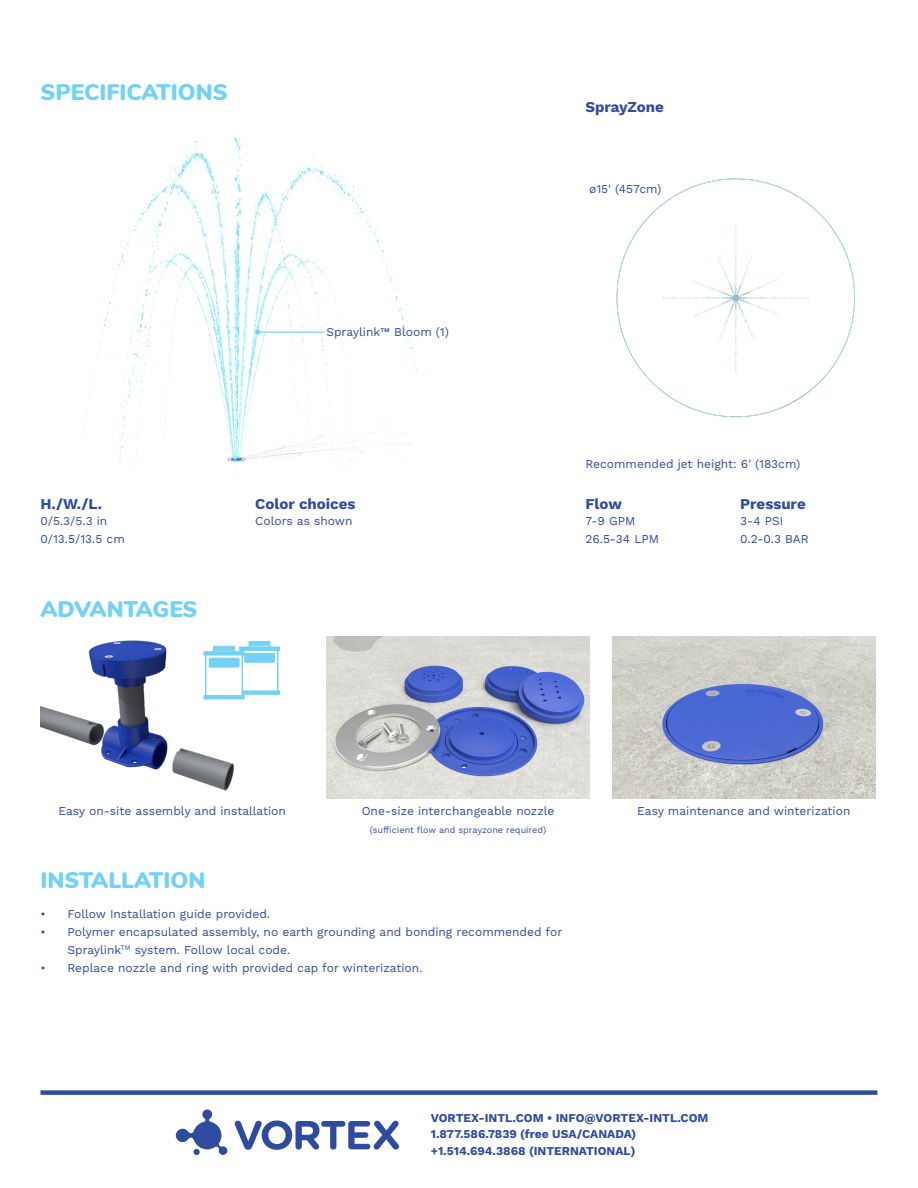
<style>
.page{position:relative;width:918px;height:1188px;background:#fff}
.page>*{position:absolute;margin:0;border:0;box-sizing:border-box;transform-origin:0 0}
.Sous-titre{font:900 22.5px "Nunito";color:#72d1f6}
.sous-sous-titre{font:700 15px "Work Sans";color:#2f4b9f}
.texte{font:12px/18px "Work Sans";color:#2f4b9f}
.bas_de_page{font:700 12px "Work Sans";color:#2f4b9f}
.texte-2{font:9px "Work Sans";color:#2f4b9f}
</style>
<div class="page">
<img style="left:40px;top:640px;width:208px;height:151px">
<img style="left:326px;top:637px;width:264px;height:162px">
<img style="left:612px;top:637px;width:264px;height:162px">
<svg style="left:176px;top:1110px;width:51px;height:45px"></svg>
<svg style="left:235px;top:1121px;width:164px;height:29px"></svg>
<div style="left:40px;top:1090px;width:838px;height:5px;background:#2f4b9f"></div>
<img style="left:82px;top:137px;width:344px;height:334px">
<hr style="left:258px;top:332px;width:66px;height:1px;background:#72d1f6">
<svg style="left:255px;top:330px;width:5px;height:5px"></svg>
<div style="left:240px;top:648px;width:39px;height:45px;background:#fff;border:2px solid #73d1f5"></div>
<div style="left:239px;top:647px;width:41px;height:4px;border:3px solid #73d1f5"></div>
<div style="left:239px;top:690px;width:41px;height:5px;border:3px solid #73d1f5"></div>
<div style="left:244px;top:653px;width:31px;height:10px;background:#73d1f5;border-radius:2px"></div>
<svg style="left:248px;top:641px;width:23px;height:7px"></svg>
<div style="left:205px;top:653px;width:38px;height:45px;background:#fff;border:2px solid #73d1f5"></div>
<div style="left:203px;top:651px;width:42px;height:5px;border:3px solid #73d1f5"></div>
<div style="left:203px;top:695px;width:42px;height:4px;border:3px solid #73d1f5"></div>
<div style="left:209px;top:658px;width:31px;height:10px;background:#73d1f5;border-radius:2px"></div>
<svg style="left:212px;top:646px;width:24px;height:7px"></svg>
<img style="left:616px;top:178px;width:239px;height:240px">
<p class="Sous-titre" style="left:40px;top:76px;width:189px">SPECIFICATIONS</p>
<p class="texte" style="left:326px;top:323px;width:124px">Spraylink™ Bloom (1)</p>
<p class="sous-sous-titre" style="left:40px;top:496px;width:63px">H./W./L.</p>
<p class="texte" style="left:40px;top:513px;width:68px">0/5.3/5.3 in</p>
<p class="texte" style="left:40px;top:531px;width:86px">0/13.5/13.5 cm</p>
<p class="Sous-titre" style="left:40px;top:592px;width:159px">ADVANTAGES</p>
<p class="sous-sous-titre" style="left:255px;top:496px;width:102px">Color choices</p>
<p class="texte" style="left:255px;top:513px;width:99px">Colors as shown</p>
<p class="sous-sous-titre" style="left:585px;top:98px;width:80px">SprayZone</p>
<p class="texte" style="left:589px;top:181px;width:74px">ø15' (457cm)</p>
<p class="texte" style="left:585px;top:455px;width:216px">Recommended jet height: 6' (183cm)</p>
<p class="sous-sous-titre" style="left:585px;top:496px;width:38px">Flow</p>
<p class="texte" style="left:585px;top:513px;width:51px">7-9 GPM</p>
<p class="texte" style="left:585px;top:531px;width:75px">26.5-34 LPM</p>
<p class="sous-sous-titre" style="left:740px;top:496px;width:67px">Pressure</p>
<p class="texte" style="left:740px;top:513px;width:45px">3-4 PSI</p>
<p class="texte" style="left:740px;top:531px;width:70px">0.2-0.3 BAR</p>
<p class="texte" style="left:58px;top:802px;width:229px">Easy on-site assembly and installation</p>
<p class="texte" style="left:637px;top:802px;width:215px">Easy maintenance and winterization</p>
<p class="texte" style="left:362px;top:802px;width:194px">One-size interchangeable nozzle</p>
<p class="texte-2" style="left:370px;top:825px;width:178px">(sufficIent flow and sprayzone required)</p>
<p class="Sous-titre" style="left:40px;top:864px;width:166px">INSTALLATION</p>
<p class="texte" style="left:40px;top:905px;width:231px">• Follow Installation guide provided.</p>
<p class="texte" style="left:68px;top:923px;width:496px;text-indent:-27px">• Polymer encapsulated assembly, no earth grounding and bonding recommended for<br>Spraylink<sup>TM</sup> system. Follow local code.</p>
<p class="texte" style="left:40px;top:959px;width:384px">• Replace nozzle and ring with provided cap for winterization.</p>
<p class="bas_de_page" style="left:431px;top:1111px;width:279px">VORTEX-INTL.COM • INFO@VORTEX-INTL.COM</p>
<p class="bas_de_page" style="left:431px;top:1127px;width:207px">1.877.586.7839 (free USA/CANADA)</p>
<p class="bas_de_page" style="left:431px;top:1144px;width:206px">+1.514.694.3868 (INTERNATIONAL)</p>
</div>
